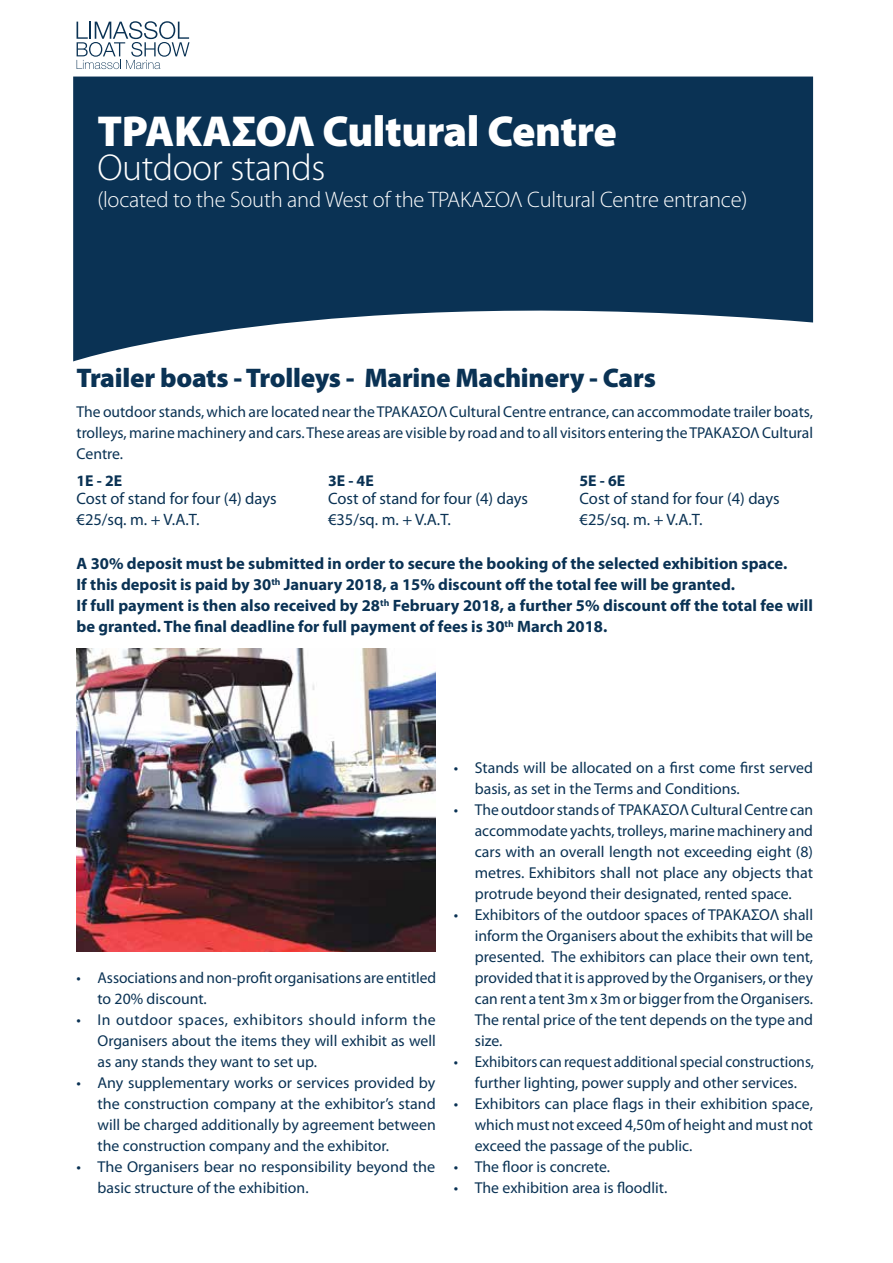
<style>
.page{position:relative;width:893px;height:1263px;background:#fff}
.page>*{position:absolute;margin:0;border:0;box-sizing:border-box;transform-origin:0 0}
.t1{font:900 43.5px "Myriad Pro";letter-spacing:-.01em;color:#fff}
.t2{font:300 37.5px "Myriad Pro";letter-spacing:-.01em;color:#fff}
.t3{font:900 27px "Myriad Pro";letter-spacing:-.01em;color:#0a3254}
.t4{font:300 22.5px "Myriad Pro";letter-spacing:-.01em;color:#fff}
.t5{font:700 16.5px/21px "Myriad Pro";color:#0a3254}
.t6{font:16.5px/21px "Myriad Pro";color:#0a3254}
.t7{font:15.75px/21px "Myriad Pro";color:#0a3254;text-align:justify}
.t8{font:15.75px/21px "Myriad Pro";color:#0a3254;text-align:center;scale:.96 1}
.t9{font:700 15.75px "Myriad Pro";color:#0a3254}
</style>
<div class="page">
<svg style="left:77px;top:21px;width:113px;height:48px"></svg>
<svg style="left:73px;top:77px;width:740px;height:284px;background:#2c4e6b"></svg>
<img style="left:77px;top:648px;width:359px;height:304px">
<h1 class="t1" style="left:97px;top:102px;width:521px">ΤΡΑΚΑΣΟΛ Cultural Centre</h1>
<h2 class="t2" style="left:97px;top:145px;width:230px">Outdoor stands</h2>
<h3 class="t4" style="left:97px;top:186px;width:651px">(located to the South and West of the ΤΡΑΚΑΣΟΛ Cultural Centre entrance)</h3>
<h3 class="t3" style="left:77px;top:360px;width:581px">Trailer boats - Trolleys - Marine Machinery - Cars</h3>
<p class="t7" style="left:77px;top:401px;width:738px">The outdoor stands, which are located near the ΤΡΑΚΑΣΟΛ Cultural Centre entrance, can accommodate trailer boats, trolleys, marine machinery and cars. These areas are visible by road and to all visitors entering the ΤΡΑΚΑΣΟΛ Cultural Centre.</p>
<p class="t9" style="left:77px;top:470px;width:47px">1Ε - 2Ε</p>
<p class="t6" style="left:77px;top:488px;width:202px">Cost of stand for four (4) days €25/sq. m. + V.A.T.</p>
<p class="t9" style="left:328px;top:470px;width:47px">3Ε - 4Ε</p>
<p class="t6" style="left:328px;top:488px;width:202px">Cost of stand for four (4) days €35/sq. m. + V.A.T.</p>
<p class="t9" style="left:580px;top:470px;width:47px">5Ε - 6Ε</p>
<p class="t6" style="left:580px;top:488px;width:202px">Cost of stand for four (4) days €25/sq. m. + V.A.T.</p>
<p class="t5" style="left:77px;top:553px;width:738px">A 30% deposit must be submitted in order to secure the booking of the selected exhibition space.<br>If this deposit is paid by 30<sup>th</sup> January 2018, a 15% discount off the total fee will be granted.<br>If full payment is then also received by 28<sup>th</sup> February 2018, a further 5% discount off the total fee will be granted. The final deadline for full payment of fees is 30<sup>th</sup> March 2018.</p>
<p class="t7" style="left:98px;top:966px;width:340px;text-indent:-21px">• Associations and non-profit organisations are entitled to 20% discount.</p>
<p class="t7" style="left:98px;top:1008px;width:340px;text-indent:-21px">• In outdoor spaces, exhibitors should inform the Organisers about the items they will exhibit as well as any stands they want to set up.</p>
<p class="t7" style="left:98px;top:1071px;width:340px;text-indent:-21px">• Any supplementary works or services provided by the construction company at the exhibitor’s stand will be charged additionally by agreement between the construction company and the exhibitor.</p>
<p class="t7" style="left:98px;top:1155px;width:339px;text-indent:-21px">• The Organisers bear no responsibility beyond the basic structure of the exhibition.</p>
<p class="t7" style="left:475px;top:756px;width:340px;text-indent:-21px">• Stands will be allocated on a first come first served basis, as set in the Terms and Conditions.</p>
<p class="t7" style="left:475px;top:798px;width:340px;text-indent:-21px">• The outdoor stands of ΤΡΑΚΑΣΟΛ Cultural Centre can accommodate yachts, trolleys, marine machinery and cars with an overall length not exceeding eight (8) metres. Exhibitors shall not place any objects that protrude beyond their designated, rented space.</p>
<p class="t7" style="left:475px;top:903px;width:340px;text-indent:-21px">• Exhibitors of the outdoor spaces of ΤΡΑΚΑΣΟΛ shall inform the Organisers about the exhibits that will be presented. The exhibitors can place their own tent, provided that it is approved by the Organisers, or they can rent a tent 3m x 3m or bigger from the Organisers.<br>The rental price of the tent depends on the type and size.</p>
<p class="t8" style="left:454px;top:1050px;width:377px">• Exhibitors can request additional special constructions, further lighting, power supply and other services.</p>
<p class="t7" style="left:475px;top:1092px;width:340px;text-indent:-21px">• Exhibitors can place flags in their exhibition space, which must not exceed 4,50m of height and must not exceed the passage of the public.</p>
<p class="t7" style="left:454px;top:1155px;width:158px">• The floor is concrete.</p>
<p class="t7" style="left:454px;top:1176px;width:215px">• The exhibition area is floodlit.</p>
</div>
